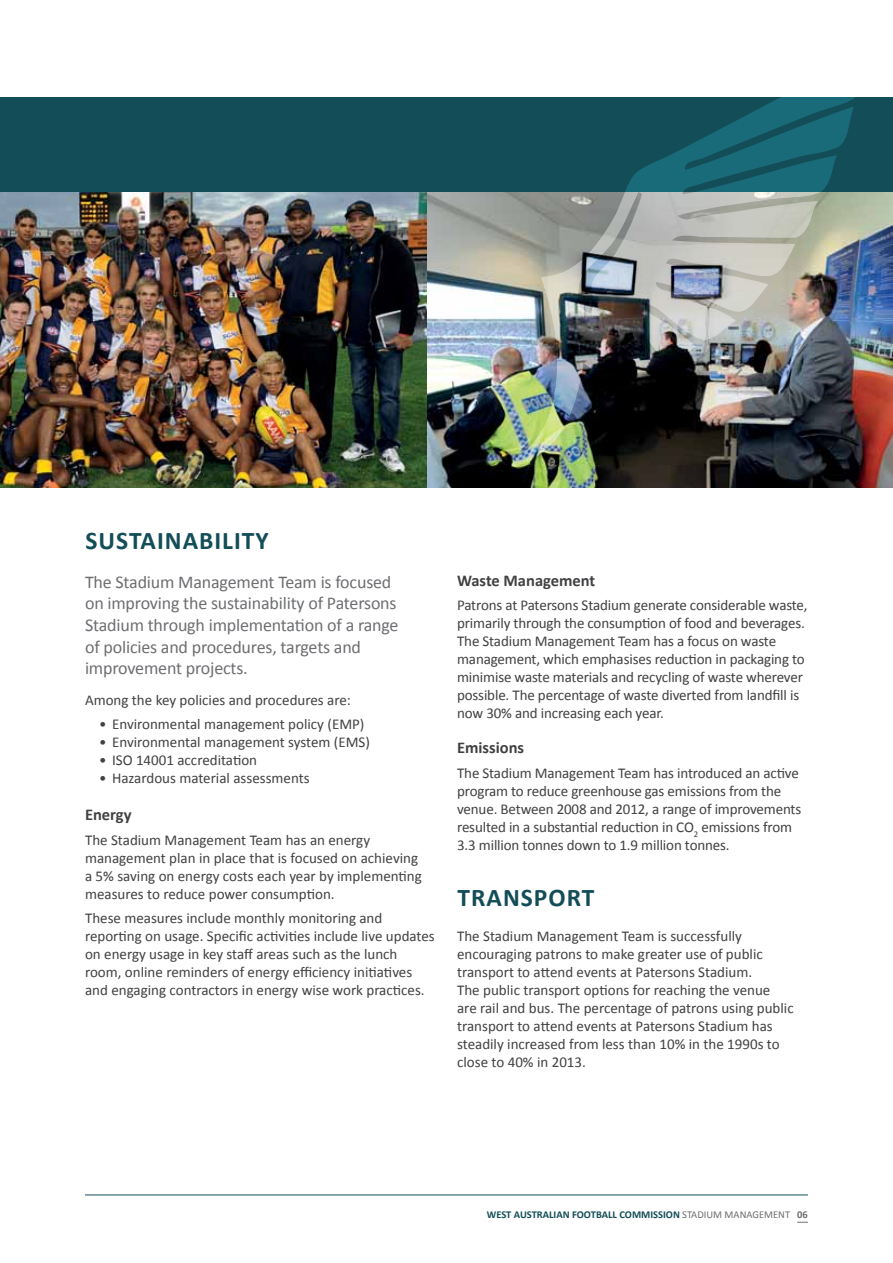
<style>
.page{position:relative;width:893px;height:1263px;background:#fff}
.page>*{position:absolute;margin:0;border:0;box-sizing:border-box;transform-origin:0 0}
.t1{font:700 25.5px "Calibri";color:#134d57}
.t2{font:18px/21.6px "Calibri";letter-spacing:-.01em;color:#6d6e71}
.t3{font:700 16.5px "Calibri";color:#414042}
.t4{font:15px/18px "Calibri";letter-spacing:-.01em;color:#414042}
.t5{font:700 10.5px "Calibri";color:#134d57}
.s1{font-weight:400;color:#6d6e71}
.s2{color:#6d6e71}
</style>
<div class="page">
<div style="left:0;top:97px;width:893px;height:95px;background:#134d57"></div>
<hr style="left:85px;top:1194px;width:723px;height:1px;background:#134d57">
<img style="left:0;top:192px;width:893px;height:296px">
<img style="left:500px;top:97px;width:371px;height:371px">
<h1 class="t1" style="left:86px;top:524px;width:27px">Sustainabilit</h1>
<h1 class="t1" style="left:255px;top:524px;width:15px">y</h1>
<p class="t2" style="left:85px;top:571px;width:315px">The Stadium Management Team is focused on improving the sustainability of Patersons Stadium through implementation of a range of policies and procedures, targets and improvement projects.</p>
<p class="t4" style="left:85px;top:691px;width:267px">Among the key policies and procedures are:</p>
<p class="t4" style="left:99px;top:715px;width:267px">• Environmental management policy (EMP)</p>
<p class="t4" style="left:99px;top:733px;width:272px">• Environmental management system (EMS)</p>
<p class="t4" style="left:99px;top:751px;width:159px">• ISO 14001 accreditation</p>
<p class="t4" style="left:99px;top:769px;width:212px">• Hazardous material assessments</p>
<p class="t3" style="left:85px;top:804px;width:48px">Energy</p>
<p class="t4" style="left:85px;top:831px;width:338px">The Stadium Management Team has an energy management plan in place that is focused on achieving a 5% saving on energy costs each year by implementing measures to reduce power consumption.</p>
<p class="t4" style="left:85px;top:909px;width:351px">These measures include monthly monitoring and reporting on usage. Specific activities include live updates on energy usage in key staff areas such as the lunch room, online reminders of energy efficiency initiatives and engaging contractors in energy wise work practices.</p>
<p class="t3" style="left:457px;top:570px;width:140px">Waste Management</p>
<p class="t4" style="left:457px;top:596px;width:352px">Patrons at Patersons Stadium generate considerable waste, primarily through the consumption of food and beverages.<br>The Stadium Management Team has a focus on waste management, which emphasises reduction in packaging to minimise waste materials and recycling of waste wherever possible. The percentage of waste diverted from landfill is now 30% and increasing each year.</p>
<p class="t3" style="left:457px;top:737px;width:69px">Emissions</p>
<p class="t4" style="left:457px;top:764px;width:346px">The Stadium Management Team has introduced an active program to reduce greenhouse gas emissions from the venue. Between 2008 and 2012, a range of improvements resulted in a substantial reduction in CO<sub>2</sub> emissions from 3.3 million tonnes down to 1.9 million tonnes.</p>
<h1 class="t1" style="left:458px;top:881px;width:30px">Transport</h1>
<p class="t4" style="left:457px;top:927px;width:338px">The Stadium Management Team is successfully encouraging patrons to make greater use of public transport to attend events at Patersons Stadium.<br>The public transport options for reaching the venue are rail and bus. The percentage of patrons using public transport to attend events at Patersons Stadium has steadily increased from less than 10% in the 1990s to close to 40% in 2013.</p>
<p class="t5" style="left:487px;top:1207px;width:323px">WEST AUSTRALIAN FOOTBALL COMMISSION <span class="s1">STADIUM MANAGEMENT</span> <span class="s2">06</span></p>
</div>
